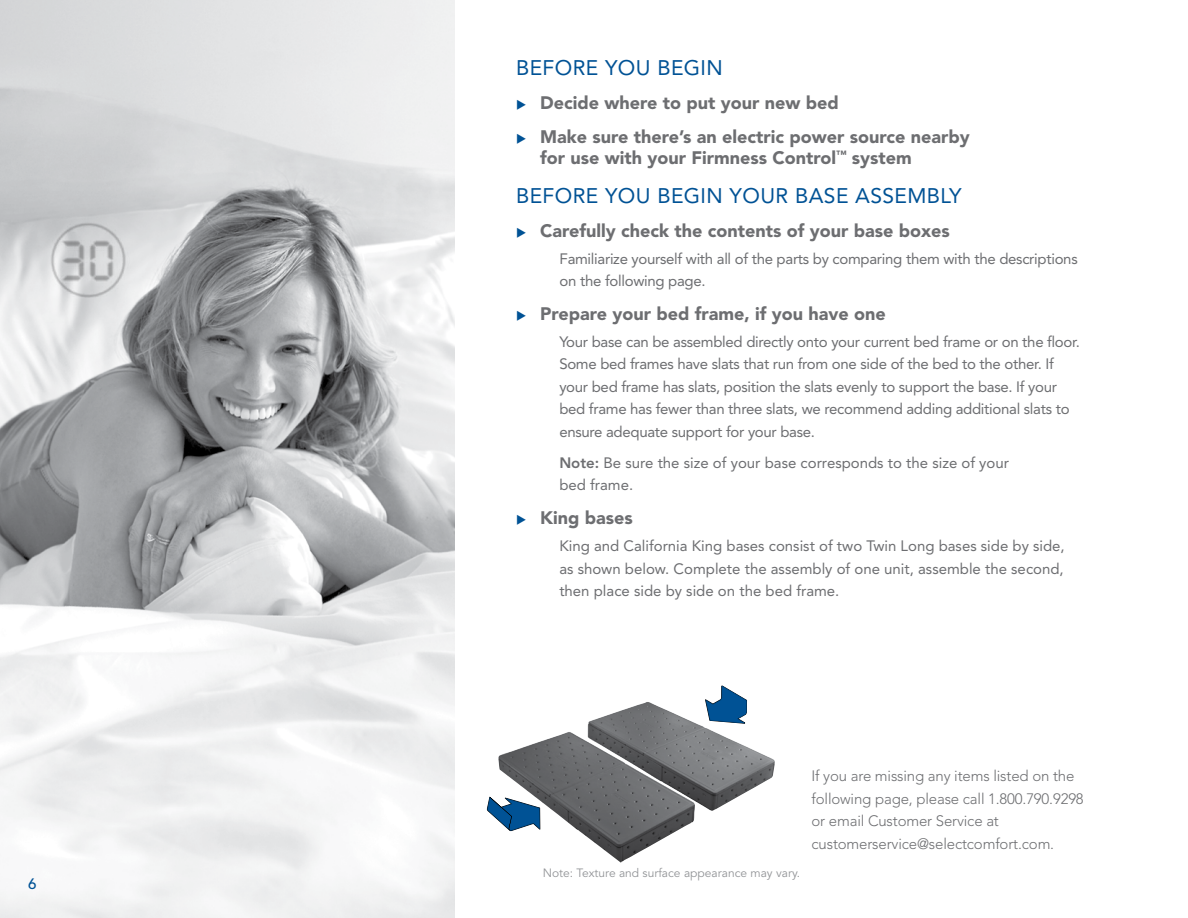
<style>
.page{position:relative;width:1188px;height:918px;background:#fff}
.page>*{position:absolute;margin:0;border:0;box-sizing:border-box;transform-origin:0 0}
.t1{font:21px "Avenir";letter-spacing:.02em;color:#005295}
.t2{font:900 18px/21px "Avenir";color:#6d6e71}
.t3{font:15px/22.5px "Avenir";letter-spacing:-.02em;color:#6d6e71}
.t4{font:300 15px/22.5px "Avenir";letter-spacing:-.01em;color:#6d6e71}
.t5{font:15px/22.5px "Avenir";color:#6d6e71}
.t6{font:500 15px "Avenir";color:#005295}
.t7{font:12px "Avenir";color:#939598}
.s1{color:#005295}
.s2{font-weight:800}
</style>
<div class="page">
<img style="left:0;top:0;width:454px;height:918px">
<img style="left:46px;top:219px;width:84px;height:84px">
<img style="left:498px;top:702px;width:277px;height:161px">
<svg style="left:487px;top:797px;width:53px;height:34px"></svg>
<svg style="left:705px;top:685px;width:42px;height:39px"></svg>
<p class="t6" style="left:27px;top:876px;width:11px">66</p>
<h1 class="t1" style="left:516px;top:56px;width:208px">Before you begin</h1>
<p class="t2" style="left:516px;top:92px;width:324px"><span class="s1">◆</span> Decide where to put your new bed</p>
<p class="t2" style="left:540px;top:126px;width:431px;text-indent:-24px"><span class="s1">◆</span> Make sure there’s an electric power source nearby for use with your Firmness Control<sup>™</sup> system</p>
<h1 class="t1" style="left:516px;top:183px;width:447px">Before you begin your base assembly</h1>
<p class="t2" style="left:516px;top:220px;width:435px"><span class="s1">◆</span> Carefully check the contents of your base boxes</p>
<p class="t3" style="left:560px;top:247px;width:520px">Familiarize yourself with all of the parts by comparing them with the descriptions on the following page.</p>
<p class="t2" style="left:516px;top:303px;width:371px"><span class="s1">◆</span> Prepare your bed frame, if you have one</p>
<p class="t3" style="left:559px;top:330px;width:522px">Your base can be assembled directly onto your current bed frame or on the floor.<br>Some bed frames have slats that run from one side of the bed to the other. If your bed frame has slats, position the slats evenly to support the base. If your bed frame has fewer than three slats, we recommend adding additional slats to ensure adequate support for your base.</p>
<p class="t5" style="left:559px;top:452px;width:451px"><span class="s2">Note:</span> Be sure the size of your base corresponds to the size of your bed frame.</p>
<p class="t2" style="left:516px;top:508px;width:118px"><span class="s1">◆</span> King bases</p>
<p class="t3" style="left:559px;top:535px;width:507px;text-align:justify">King and California King bases consist of two Twin Long bases side by side, as shown below. Complete the assembly of one unit, assemble the second, then place side by side on the bed frame.</p>
<p class="t7" style="left:543px;top:866px;width:259px">Note: Texture and surface appearance may vary.</p>
<p class="t4" style="left:812px;top:765px;width:274px">If you are missing any items listed on the following page, please call 1.800.790.9298 or email Customer Service at customerservice@selectcomfort.com.</p>
</div>
